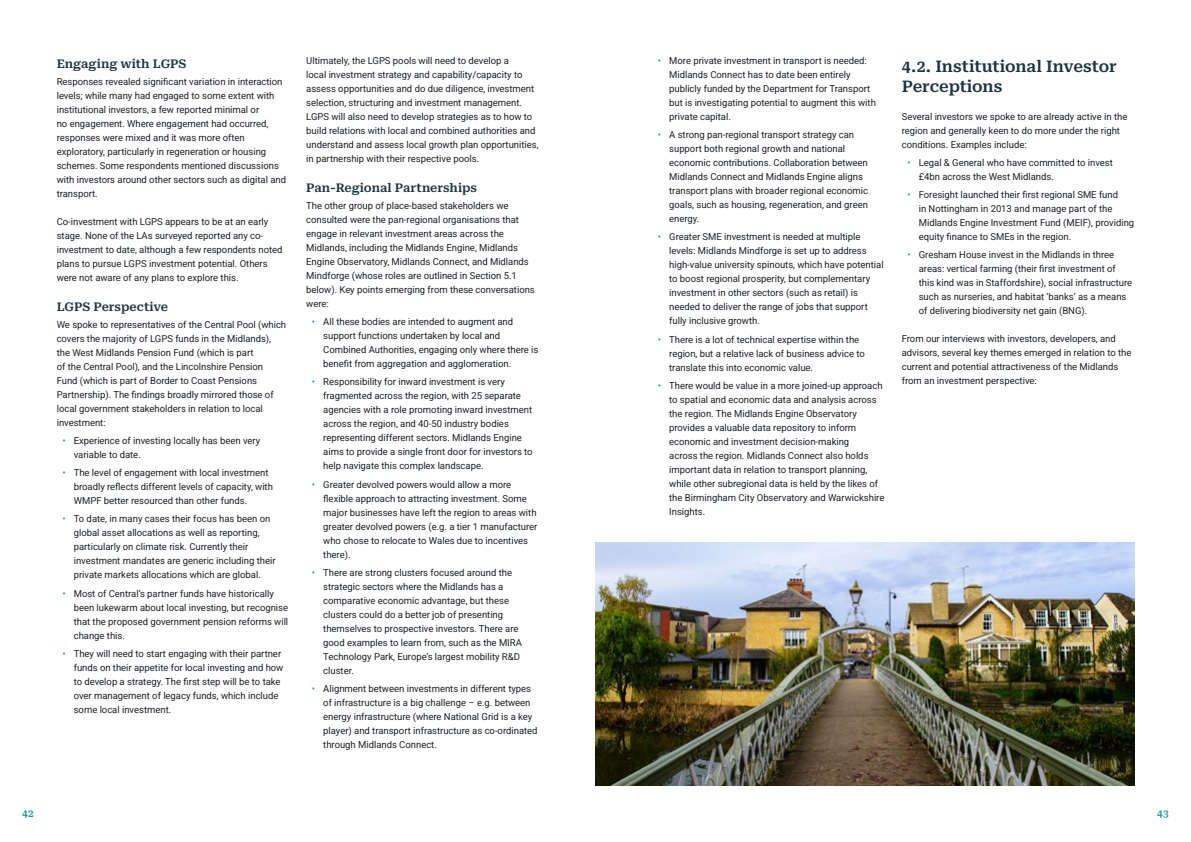
<style>
.page{position:relative;width:1191px;height:842px;background:#fff}
.page>*{position:absolute;margin:0;border:0;box-sizing:border-box;transform-origin:0 0}
.t1{font:600 16px/20px "Roboto Serif";letter-spacing:-.005em;color:#1c3542}
.t2{font:600 12px "Roboto Serif";color:#1c3542}
.t3{font:600 10px "Roboto Serif";color:#1a95a2}
.t4{font:9.5px/14px "Roboto";color:#1d2229}
.s1{font-style:italic;color:#1a95a2}
</style>
<div class="page">
<img style="left:595px;top:543px;width:539px;height:242px">
<p class="t2" style="left:57px;top:53px;width:131px">Engaging with LGPS</p>
<p class="t4" style="left:57px;top:74px;width:231px">Responses revealed significant variation in interaction levels; while many had engaged to some extent with institutional investors, a few reported minimal or<br>no engagement. Where engagement had occurred, responses were mixed and it was more often exploratory, particularly in regeneration or housing schemes. Some respondents mentioned discussions with investors around other sectors such as digital and transport.</p>
<p class="t4" style="left:57px;top:214px;width:227px">Co-investment with LGPS appears to be at an early stage. None of the LAs surveyed reported any co&shy;investment to date, although a few respondents noted plans to pursue LGPS investment potential. Others were not aware of any plans to explore this.</p>
<p class="t2" style="left:57px;top:296px;width:113px">LGPS Perspective</p>
<p class="t4" style="left:57px;top:317px;width:231px">We spoke to representatives of the Central Pool (which covers the majority of LGPS funds in the Midlands), the West Midlands Pension Fund (which is part<br>of the Central Pool), and the Lincolnshire Pension Fund (which is part of Border to Coast Pensions Partnership). The findings broadly mirrored those of local government stakeholders in relation to local investment:</p>
<p class="t4" style="left:74px;top:433px;width:188px;text-indent:-11px"><span class="s1">•</span> Experience of investing locally has been very variable to date.</p>
<p class="t4" style="left:74px;top:465px;width:201px;text-indent:-11px"><span class="s1">•</span> The level of engagement with local investment broadly reflects different levels of capacity, with<br>WMPF better resourced than other funds.</p>
<p class="t4" style="left:74px;top:512px;width:203px;text-indent:-11px"><span class="s1">•</span> To date, in many cases their focus has been on global asset allocations as well as reporting, particularly on climate risk. Currently their investment mandates are generic including their private markets allocations which are global.</p>
<p class="t4" style="left:74px;top:586px;width:216px;text-indent:-11px"><span class="s1">•</span> Most of Central’s partner funds have historically been lukewarm about local investing, but recognise that the proposed government pension reforms will change this.</p>
<p class="t4" style="left:74px;top:646px;width:211px;text-indent:-11px"><span class="s1">•</span> They will need to start engaging with their partner funds on their appetite for local investing and how to develop a strategy. The first step will be to take over management of legacy funds, which include some local investment.</p>
<p class="t4" style="left:306px;top:53px;width:234px">Ultimately, the LGPS pools will need to develop a<br>local investment strategy and capability/capacity to assess opportunities and do due diligence, investment selection, structuring and investment management.<br>LGPS will also need to develop strategies as to how to build relations with local and combined authorities and understand and assess local growth plan opportunities, in partnership with their respective pools.</p>
<p class="t2" style="left:306px;top:177px;width:172px">Pan-Regional Partnerships</p>
<p class="t4" style="left:306px;top:198px;width:230px">The other group of place-based stakeholders we consulted were the pan-regional organisations that engage in relevant investment areas across the Midlands, including the Midlands Engine, Midlands Engine Observatory, Midlands Connect, and Midlands Mindforge (whose roles are outlined in Section 5.1 below). Key points emerging from these conversations were:</p>
<p class="t4" style="left:323px;top:314px;width:217px;text-indent:-11px"><span class="s1">•</span> All these bodies are intended to augment and support functions undertaken by local and Combined Authorities, engaging only where there is benefit from aggregation and agglomeration.</p>
<p class="t4" style="left:323px;top:374px;width:211px;text-indent:-11px"><span class="s1">•</span> Responsibility for inward investment is very fragmented across the region, with 25 separate agencies with a role promoting inward investment across the region, and 40-50 industry bodies representing different sectors. Midlands Engine aims to provide a single front door for investors to help navigate this complex landscape.</p>
<p class="t4" style="left:323px;top:477px;width:216px;text-indent:-11px"><span class="s1">•</span> Greater devolved powers would allow a more flexible approach to attracting investment. Some major businesses have left the region to areas with greater devolved powers (e.g. a tier 1 manufacturer who chose to relocate to Wales due to incentives there).</p>
<p class="t4" style="left:323px;top:565px;width:200px;text-indent:-11px"><span class="s1">•</span> There are strong clusters focused around the strategic sectors where the Midlands has a comparative economic advantage, but these clusters could do a better job of presenting themselves to prospective investors. There are good examples to learn from, such as the MIRA Technology Park, Europe’s largest mobility R&amp;D cluster.</p>
<p class="t4" style="left:323px;top:681px;width:216px;text-indent:-11px"><span class="s1">•</span> Alignment between investments in different types of infrastructure is a big challenge – e.g. between energy infrastructure (where National Grid is a key player) and transport infrastructure as co-ordinated through Midlands Connect.</p>
<p class="t4" style="left:669px;top:53px;width:208px;text-indent:-11px"><span class="s1">•</span> More private investment in transport is needed:<br>Midlands Connect has to date been entirely publicly funded by the Department for Transport but is investigating potential to augment this with private capital.</p>
<p class="t4" style="left:669px;top:127px;width:200px;text-indent:-11px"><span class="s1">•</span> A strong pan-regional transport strategy can support both regional growth and national economic contributions. Collaboration between Midlands Connect and Midlands Engine aligns transport plans with broader regional economic goals, such as housing, regeneration, and green energy.</p>
<p class="t4" style="left:669px;top:230px;width:216px;text-indent:-11px"><span class="s1">•</span> Greater SME investment is needed at multiple levels: Midlands Mindforge is set up to address high-value university spinouts, which have potential to boost regional prosperity, but complementary investment in other sectors (such as retail) is needed to deliver the range of jobs that support fully inclusive growth.</p>
<p class="t4" style="left:669px;top:332px;width:197px;text-indent:-11px"><span class="s1">•</span> There is a lot of technical expertise within the region, but a relative lack of business advice to translate this into economic value.</p>
<p class="t4" style="left:669px;top:378px;width:217px;text-indent:-11px"><span class="s1">•</span> There would be value in a more joined-up approach to spatial and economic data and analysis across the region. The Midlands Engine Observatory provides a valuable data repository to inform economic and investment decision-making<br>across the region. Midlands Connect also holds important data in relation to transport planning, while other subregional data is held by the likes of the Birmingham City Observatory and Warwickshire Insights.</p>
<h1 class="t1" style="left:901px;top:54px;width:216px">4.2. Institutional Investor<br>Perceptions</h1>
<p class="t4" style="left:901px;top:109px;width:227px">Several investors we spoke to are already active in the region and generally keen to do more under the right conditions. Examples include:</p>
<p class="t4" style="left:918px;top:155px;width:196px;text-indent:-11px"><span class="s1">•</span> Legal &amp; General who have committed to invest £4bn across the West Midlands.</p>
<p class="t4" style="left:918px;top:187px;width:217px;text-indent:-11px"><span class="s1">•</span> Foresight launched their first regional SME fund<br>in Nottingham in 2013 and manage part of the Midlands Engine Investment Fund (MEIF), providing equity finance to SMEs in the region.</p>
<p class="t4" style="left:918px;top:248px;width:215px;text-indent:-11px"><span class="s1">•</span> Gresham House invest in the Midlands in three areas: vertical farming (their first investment of this kind was in Staffordshire), social infrastructure such as nurseries, and habitat ‘banks’ as a means of delivering biodiversity net gain (BNG).</p>
<p class="t4" style="left:901px;top:332px;width:231px">From our interviews with investors, developers, and advisors, several key themes emerged in relation to the current and potential attractiveness of the Midlands from an investment perspective:</p>
<p class="t3" style="left:22px;top:805px;width:13px">42</p>
<p class="t3" style="left:1157px;top:805px;width:13px">43</p>
</div>
